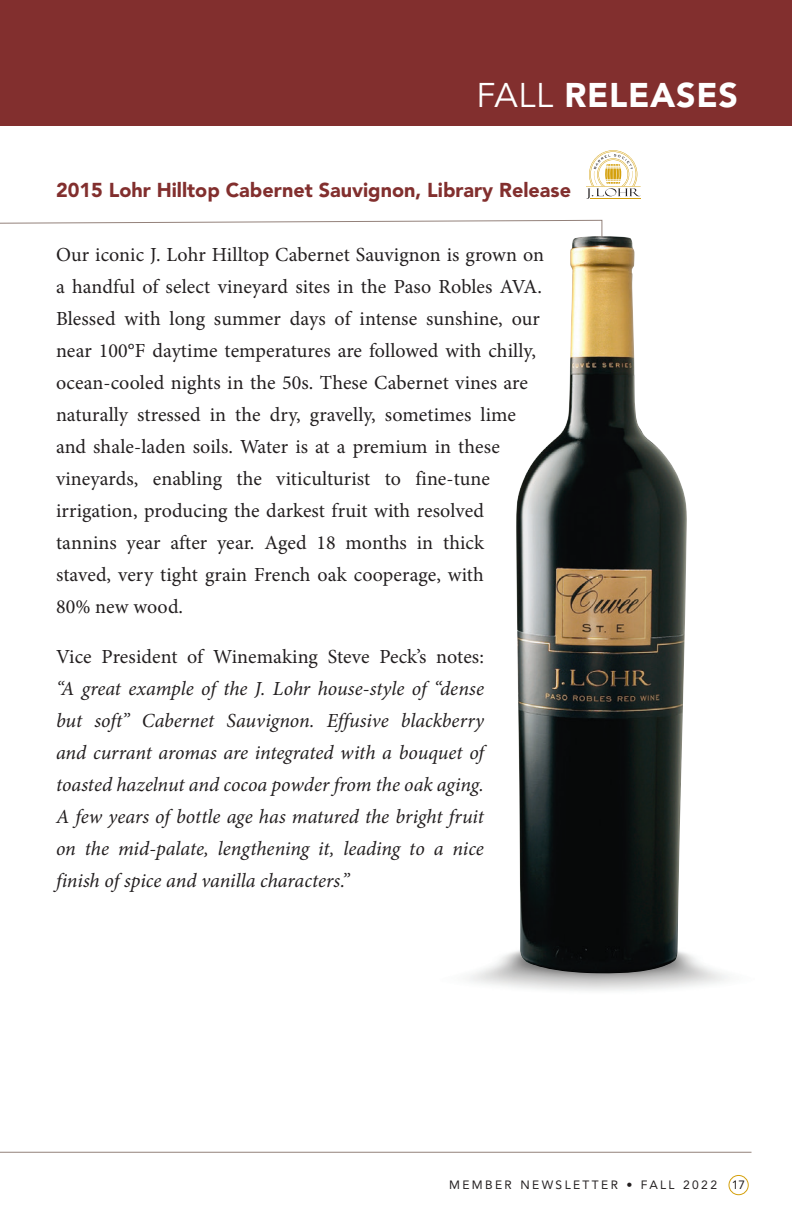
<style>
.page{position:relative;width:792px;height:1224px;background:#fff}
.page>*{position:absolute;margin:0;border:0;box-sizing:border-box;transform-origin:0 0}
.t1{font:900 34px "Avenir LT Std";letter-spacing:.02em;color:#fff}
.t2{font:20px/32px "Minion Pro";letter-spacing:.005em;color:#231f20}
.t3{font:italic 20px/32px "Minion Pro";letter-spacing:-.005em;color:#231f20;text-align:justify}
.t4{font:900 20px "Avenir LT Std";color:#822f2e}
.t5{font:12px "Avenir LT Std";letter-spacing:.2em;color:#231f20}
.s1{font-weight:400}
</style>
<div class="page">
<div style="left:0;top:0;width:792px;height:126px;background:#822f2e"></div>
<hr style="left:0;top:1152px;width:752px;height:1px;background:#93817a">
<div style="left:729px;top:1175px;width:20px;height:20px;border:1px solid #d4a00c;border-radius:50%"></div>
<svg style="left:586px;top:150px;width:55px;height:49px"></svg>
<svg style="left:0;top:220px;width:602px;height:16px"></svg>
<img style="left:516px;top:236px;width:171px;height:738px">
<h1 class="t1" style="left:477px;top:74px;width:263px"><span class="s1">FALL</span> RELEASES</h1>
<p class="t4" style="left:56px;top:178px;width:517px">2015 Lohr Hilltop Cabernet Sauvignon, Library Release</p>
<p class="t2" style="left:56px;top:239px;width:490px">Our iconic J. Lohr Hilltop Cabernet Sauvignon is grown on a handful of select vineyard sites in the Paso Robles AVA.<br>Blessed with long summer days of intense sunshine, our near 100°F daytime temperatures are followed with chilly, ocean-cooled nights in the 50s. These Cabernet vines are naturally stressed in the dry, gravelly, sometimes lime and shale-laden soils. Water is at a premium in these vineyards, enabling the viticulturist to fine-tune irrigation, producing the darkest fruit with resolved tannins year after year. Aged 18 months in thick staved, very tight grain French oak cooperage, with<br>80% new wood.</p>
<p class="t2" style="left:56px;top:641px;width:429px">Vice President of Winemaking Steve Peck’s notes:</p>
<p class="t3" style="left:56px;top:673px;width:430px">“A great example of the J. Lohr house-style of “dense but soft” Cabernet Sauvignon. Effusive blackberry and currant aromas are integrated with a bouquet of toasted hazelnut and cocoa powder from the oak aging.<br>A few years of bottle age has matured the bright fruit on the mid-palate, lengthening it, leading to a nice finish of spice and vanilla characters.”</p>
<p class="t5" style="left:449px;top:1178px;width:298px">MEMBER NEWSLETTER • FALL 2022 17</p>
</div>
